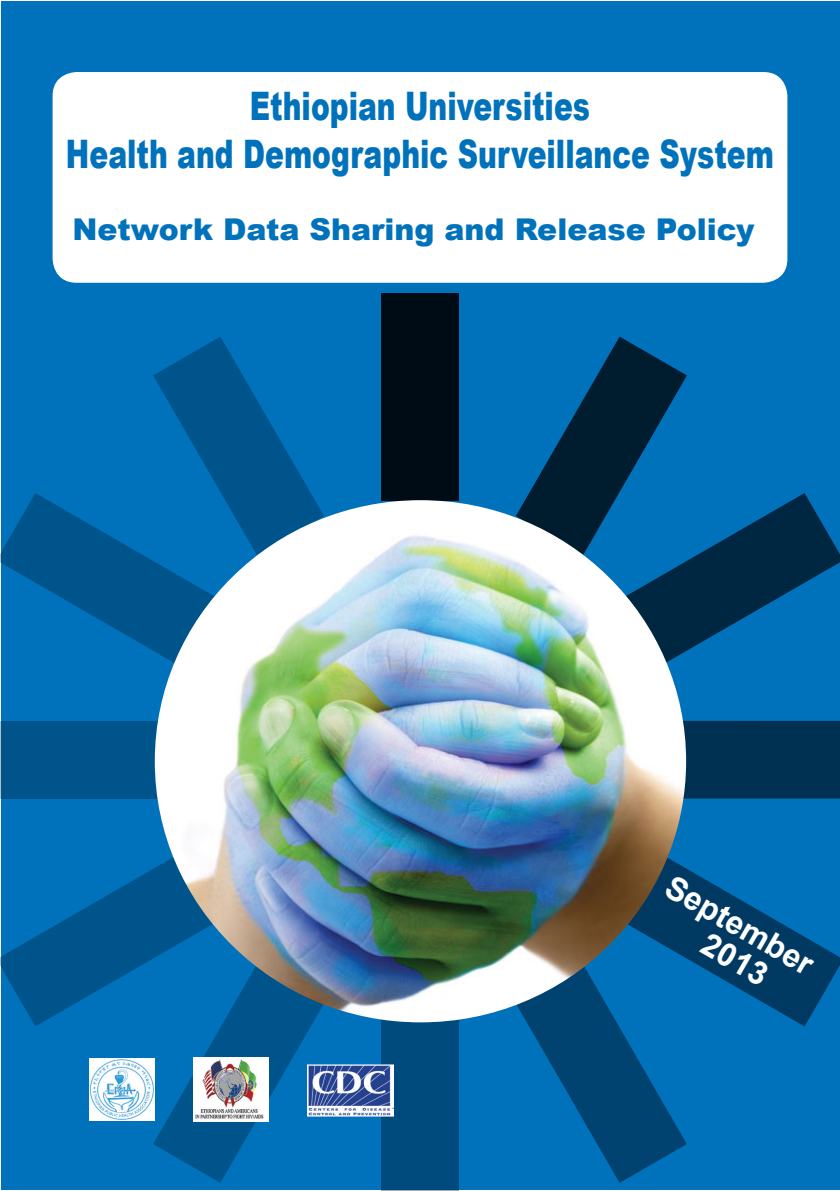
<style>
.page{position:relative;width:840px;height:1191px;background:#fff}
.page>*{position:absolute;margin:0;border:0;box-sizing:border-box;transform-origin:0 0}
.t1{font:900 39.2px "Arial";color:#0072bc;scale:.72 1}
.Headring{font:700 32px/32px "Arial";color:#fff}
.t2{font:900 30px "Arial";color:#0072bc}
</style>
<div class="page">
<div style="left:1px;top:1px;width:838px;height:1189px;background:#0072bc"></div>
<div style="left:381px;top:294px;width:77px;height:207px;background:#000c15"></div>
<svg style="left:0;top:337px;width:315px;height:315px"></svg>
<div style="left:0;top:721px;width:161px;height:77px;background:#00548c"></div>
<svg style="left:0;top:868px;width:313px;height:314px"></svg>
<div style="left:381px;top:1018px;width:77px;height:173px;background:#004b7d"></div>
<svg style="left:526px;top:868px;width:313px;height:314px"></svg>
<div style="left:678px;top:721px;width:161px;height:77px;background:#003152"></div>
<svg style="left:525px;top:336px;width:314px;height:316px"></svg>
<div style="left:53px;top:72px;width:734px;height:211px;background:#fff;border-radius:24px"></div>
<img style="left:155px;top:500px;width:530px;height:522px">
<img style="left:89px;top:1058px;width:66px;height:62px">
<img style="left:307px;top:1054px;width:86px;height:70px">
<img style="left:193px;top:1057px;width:75px;height:64px">
<p class="t1" style="left:250px;top:78px;width:474px">Ethiopian Universities</p>
<p class="t1" style="left:66px;top:126px;width:984px">Health and Demographic Surveillance System</p>
<p class="t2" style="left:72px;top:208px;width:683px">Network Data Sharing and Release Policy</p>
<p class="Headring" style="left:727px;top:900px;width:107px;text-indent:-60px;rotate:30deg">September<br>2013</p>
</div>
